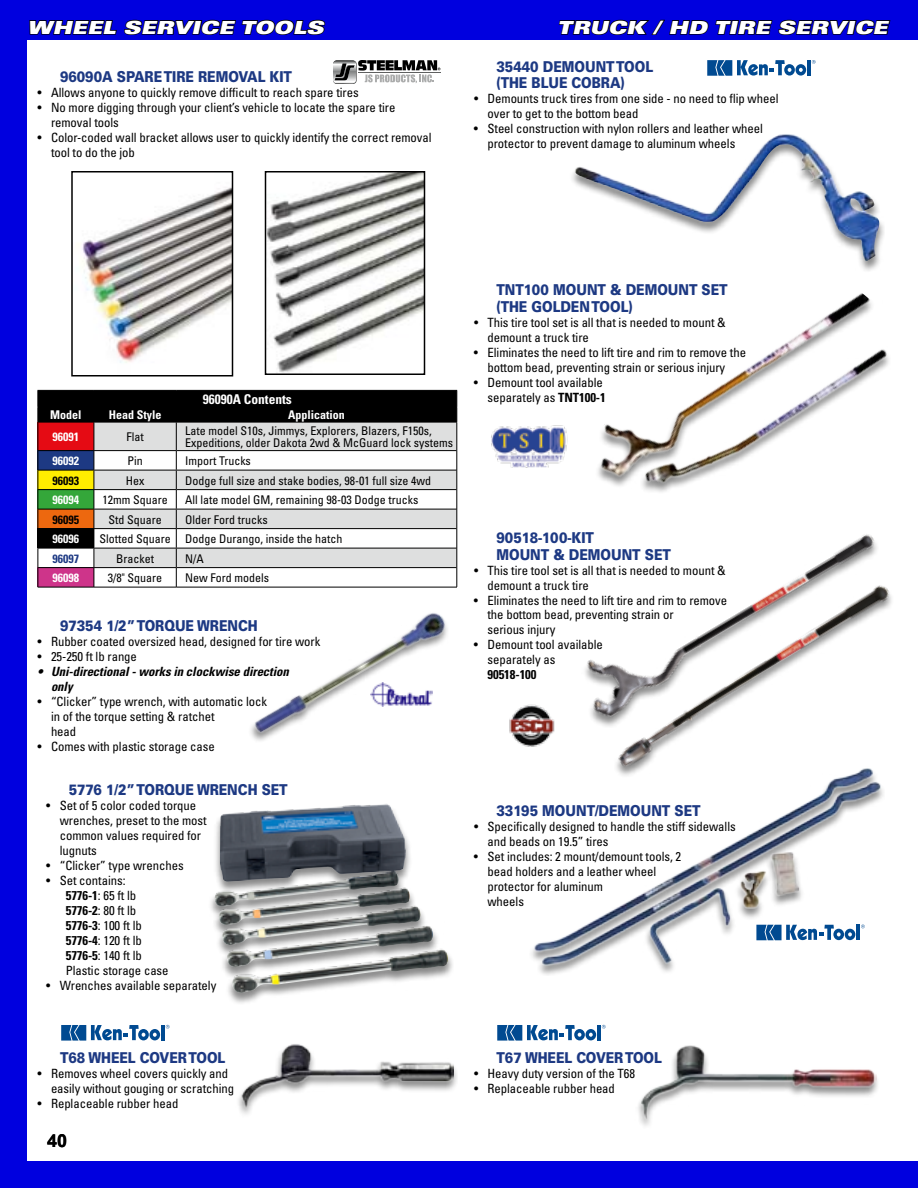
<style>
.page{position:relative;width:918px;height:1188px;background:#0000df}
.page>*{position:absolute;margin:0;border:0;box-sizing:border-box;transform-origin:0 0}
.t1{font:italic 900 expanded 18px "Univers";color:#fff}
.t2{font:700 18px "Arial";color:#000}
.t3{font:900 15px/16.5px "Univers";letter-spacing:-.005em;color:#1d3983;scale:.85 1}
.t4{font:700 condensed 13.5px "Univers";color:#fff}
.t5{font:condensed 12.75px/15px "Univers";letter-spacing:-.005em;color:#000}
.t6{font:italic 700 condensed 12.75px/15px "Univers";letter-spacing:-.005em;color:#000}
.t7{font:700 condensed 12.75px "Univers";letter-spacing:-.005em;color:#000}
.t8{font:condensed 12px/12px "Univers";color:#000}
.t9{font:700 condensed 12px "Univers";color:#fff}
.t10{font:700 condensed 12px "Univers";color:#000}
.t11{font:700 condensed 12px "Univers";color:#1d3983}
.s1{font-weight:700}
</style>
<div class="page">
<div style="left:27px;top:40px;width:891px;height:1121px;background:#fff"></div>
<hr style="left:917px;top:0;width:1px;height:1188px;background:#0000df">
<img style="left:240px;top:1044px;width:213px;height:67px">
<hr style="left:161px;top:1025px;width:4px;height:15px;background:#004a91">
<svg style="left:166px;top:1025px;width:4px;height:4px"></svg>
<svg style="left:61px;top:1025px;width:99px;height:16px"></svg>
<img style="left:250px;top:613px;width:198px;height:128px">
<svg style="left:29px;top:20px;width:88px;height:15px"></svg>
<svg style="left:124px;top:19px;width:202px;height:16px"></svg>
<svg style="left:558px;top:19px;width:333px;height:16px"></svg>
<div style="left:208px;top:803px;width:246px;height:201px;background:#000;opacity:.46"></div>
<img style="left:214px;top:804px;width:178px;height:103px">
<img style="left:598px;top:293px;width:291px;height:179px">
<img style="left:491px;top:425px;width:77px;height:42px">
<img style="left:574px;top:134px;width:310px;height:127px">
<hr style="left:807px;top:60px;width:4px;height:15px;background:#004a91">
<svg style="left:812px;top:60px;width:4px;height:4px"></svg>
<svg style="left:707px;top:60px;width:99px;height:16px"></svg>
<img style="left:616px;top:538px;width:302px;height:277px">
<img style="left:585px;top:472px;width:328px;height:288px">
<img style="left:509px;top:704px;width:46px;height:43px">
<div style="left:528px;top:767px;width:357px;height:209px;background:#fff"></div>
<img style="left:531px;top:764px;width:353px;height:206px">
<hr style="left:857px;top:925px;width:3px;height:15px;background:#004a91">
<svg style="left:861px;top:925px;width:4px;height:3px"></svg>
<svg style="left:756px;top:925px;width:99px;height:15px"></svg>
<svg style="left:38px;top:390px;width:420px;height:197px"></svg>
<hr style="left:38px;top:587px;width:56px;height:1px;background:#000">
<hr style="left:94px;top:587px;width:82px;height:1px;background:#000">
<hr style="left:176px;top:587px;width:281px;height:1px;background:#000">
<hr style="left:359px;top:72px;width:82px;height:1px;background:#5f6060">
<svg style="left:333px;top:60px;width:107px;height:24px"></svg>
<img style="left:82px;top:187px;width:148px;height:176px">
<div style="left:71px;top:171px;width:162px;height:205px;border:2px solid #000"></div>
<img style="left:268px;top:174px;width:154px;height:198px">
<div style="left:265px;top:171px;width:160px;height:204px;border:2px solid #000"></div>
<img style="left:639px;top:1045px;width:238px;height:79px">
<hr style="left:597px;top:1025px;width:4px;height:15px;background:#004a91">
<svg style="left:602px;top:1025px;width:4px;height:4px"></svg>
<svg style="left:497px;top:1025px;width:99px;height:16px"></svg>
<h1 class="t1" style="left:27px;top:17px;width:42px">WHEEL</h1>
<h1 class="t1" style="left:123px;top:17px;width:17px">SERVICE</h1>
<h1 class="t1" style="left:240px;top:17px;width:18px">TOOLS</h1>
<h1 class="t1" style="left:557px;top:17px;width:19px">TRUCK</h1>
<h1 class="t1" style="left:653px;top:17px;width:36px">/ HD</h1>
<h1 class="t1" style="left:714px;top:17px;width:15px">TIRE</h1>
<h1 class="t1" style="left:777px;top:17px;width:17px">SERVICE</h1>
<p class="t3" style="left:60px;top:69px;width:79px">96090A SPARE</p>
<p class="t3" style="left:164px;top:69px;width:10px">TIRE</p>
<p class="t3" style="left:198px;top:69px;width:13px">REM</p>
<p class="t3" style="left:228px;top:69px;width:68px">OVAL KIT</p>
<p class="t5" style="left:38px;top:85px;width:323px">• Allows anyone to quickly remove difficult to reach spare tires</p>
<p class="t5" style="left:51px;top:100px;width:346px;text-indent:-14px">• No more digging through your client’s vehicle to locate the spare tire removal tools</p>
<p class="t5" style="left:51px;top:130px;width:382px;text-indent:-14px">• Color-coded wall bracket allows user to quickly identify the correct removal tool to do the job</p>
<p class="t3" style="left:496px;top:58px;width:186px">35440 DEMOUNT TOOL (THE</p>
<p class="t3" style="left:532px;top:75px;width:83px">BLUE COBRA</p>
<p class="t3" style="left:621px;top:75px;width:6px">)</p>
<p class="t5" style="left:488px;top:91px;width:293px;text-indent:-14px">• Demounts truck tires from one side - no need to flip wheel over to get to the bottom bead</p>
<p class="t5" style="left:488px;top:121px;width:277px;text-indent:-14px">• Steel construction with nylon rollers and leather wheel protector to prevent damage to aluminum wheels</p>
<p class="t4" style="left:203px;top:391px;width:91px">96090A Contents</p>
<p class="t9" style="left:50px;top:408px;width:33px">Model</p>
<p class="t9" style="left:109px;top:408px;width:54px">Head Style</p>
<p class="t9" style="left:288px;top:408px;width:58px">Application</p>
<p class="t9" style="left:53px;top:430px;width:28px">96091</p>
<p class="t8" style="left:126px;top:431px;width:19px">Flat</p>
<p class="t8" style="left:185px;top:425px;width:269px">Late model S10s, Jimmys, Explorers, Blazers, F150s,<br>Expeditions, older Dakota 2wd &amp; McGuard lock systems</p>
<p class="t9" style="left:53px;top:454px;width:28px">96092</p>
<p class="t8" style="left:127px;top:455px;width:17px">Pin</p>
<p class="t8" style="left:185px;top:455px;width:67px">Import Trucks</p>
<p class="t10" style="left:53px;top:473px;width:28px">96093</p>
<p class="t8" style="left:126px;top:474px;width:20px">Hex</p>
<p class="t8" style="left:185px;top:474px;width:247px">Dodge full size and stake bodies, 98-01 full size 4wd</p>
<p class="t9" style="left:53px;top:493px;width:28px">96094</p>
<p class="t8" style="left:102px;top:494px;width:67px">12mm Square</p>
<p class="t8" style="left:185px;top:494px;width:235px">All late model GM, remaining 98-03 Dodge trucks</p>
<p class="t10" style="left:53px;top:512px;width:28px">96095</p>
<p class="t8" style="left:108px;top:513px;width:55px">Std Square</p>
<p class="t8" style="left:185px;top:513px;width:84px">Older Ford trucks</p>
<p class="t9" style="left:53px;top:532px;width:28px">96096</p>
<p class="t8" style="left:99px;top:533px;width:245px">Slotted Square Dodge Durango, inside the hatch</p>
<p class="t11" style="left:53px;top:551px;width:28px">96097</p>
<p class="t8" style="left:116px;top:552px;width:39px">Bracket</p>
<p class="t8" style="left:185px;top:552px;width:20px">N/A</p>
<p class="t9" style="left:53px;top:571px;width:28px">96098</p>
<p class="t8" style="left:108px;top:572px;width:56px">3/8" Square</p>
<p class="t8" style="left:185px;top:572px;width:85px">New Ford models</p>
<p class="t3" style="left:60px;top:618px;width:189px">97354 1/2” TORQUE WRENCH</p>
<p class="t5" style="left:38px;top:634px;width:284px">• Rubber coated oversized head, designed for tire work</p>
<p class="t5" style="left:37px;top:649px;width:101px">• 25-250 ft lb range</p>
<p class="t6" style="left:51px;top:664px;width:239px;text-indent:-14px">• Uni-directional - works in clockwise direction only</p>
<p class="t5" style="left:51px;top:694px;width:218px;text-indent:-14px">• “Clicker” type wrench, with automatic lock in of the torque setting &amp; ratchet<br>head</p>
<p class="t5" style="left:37px;top:739px;width:179px">• Comes with plastic storage case</p>
<p class="t3" style="left:69px;top:781px;width:178px">5776 1/2” TORQUE WRENCH</p>
<p class="t3" style="left:262px;top:781px;width:22px">SET</p>
<p class="t5" style="left:60px;top:798px;width:148px;text-indent:-14px">• Set of 5 color coded torque wrenches, preset to the most common values required for lugnuts</p>
<p class="t5" style="left:46px;top:858px;width:139px">• “Clicker” type wrenches</p>
<p class="t5" style="left:66px;top:873px;width:104px;text-indent:-20px">• Set contains:<br><span class="s1">5776-1</span>: 65 ft lb<br><span class="s1">5776-2</span>: 80 ft lb<br><span class="s1">5776-3</span>: 100 ft lb<br><span class="s1">5776-4</span>: 120 ft lb<br><span class="s1">5776-5</span>: 140 ft lb<br>Plastic storage case</p>
<p class="t5" style="left:46px;top:978px;width:172px">• Wrenches available separately</p>
<p class="t3" style="left:496px;top:281px;width:165px">TNT100 MOUNT &amp; DEM</p>
<p class="t3" style="left:657px;top:281px;width:74px">OUNT SET</p>
<p class="t3" style="left:496px;top:298px;width:17px">(THE</p>
<p class="t3" style="left:532px;top:298px;width:120px">GOLDEN TOOL)</p>
<p class="t5" style="left:488px;top:314px;width:240px;text-indent:-14px">• This tire tool set is all that is needed to mount &amp; demount a truck tire</p>
<p class="t5" style="left:474px;top:344px;width:274px;text-align:center">• Eliminates the need to lift tire and rim to remove the bottom bead, preventing strain or serious injury</p>
<p class="t5" style="left:474px;top:374px;width:133px;text-align:right">• Demount tool available separately as <span class="s1">TNT100-1</span></p>
<p class="t3" style="left:496px;top:529px;width:108px">90518-100-KIT<br>MOUNT &amp; DEM</p>
<p class="t3" style="left:601px;top:546px;width:74px">OUNT SET</p>
<p class="t5" style="left:488px;top:562px;width:240px;text-indent:-14px">• This tire tool set is all that is needed to mount &amp; demount a truck tire</p>
<p class="t5" style="left:488px;top:592px;width:241px;text-indent:-14px">• Eliminates the need to lift tire and rim to remove the bottom bead, preventing strain or<br>serious injury</p>
<p class="t5" style="left:488px;top:637px;width:117px;text-indent:-14px">• Demount tool available separately as</p>
<p class="t7" style="left:488px;top:667px;width:51px">90518-100</p>
<p class="t3" style="left:496px;top:802px;width:231px">33195 MOUNT/DEMOUNT SET</p>
<p class="t5" style="left:488px;top:819px;width:250px;text-indent:-14px">• Specifically designed to handle the stiff sidewalls and beads on 19.5” tires</p>
<p class="t5" style="left:488px;top:849px;width:195px;text-indent:-14px">• Set includes: 2 mount/demount tools, 2 bead holders and a leather wheel protector for aluminum<br>wheels</p>
<p class="t3" style="left:60px;top:1050px;width:173px">T68 WHEE L COVER TOOL</p>
<p class="t5" style="left:51px;top:1066px;width:185px;text-indent:-14px">• Removes wheel covers quickly and easily without gouging or scratching</p>
<p class="t5" style="left:38px;top:1096px;width:143px">• Replaceable rubber head</p>
<h1 class="t2" style="left:47px;top:1129px;width:22px">40</h1>
<p class="t3" style="left:496px;top:1050px;width:196px">T67 WHEE L COVER TOOL</p>
<p class="t5" style="left:474px;top:1066px;width:163px">• Heavy duty version of the T68</p>
<p class="t5" style="left:474px;top:1081px;width:143px">• Replaceable rubber head</p>
</div>
